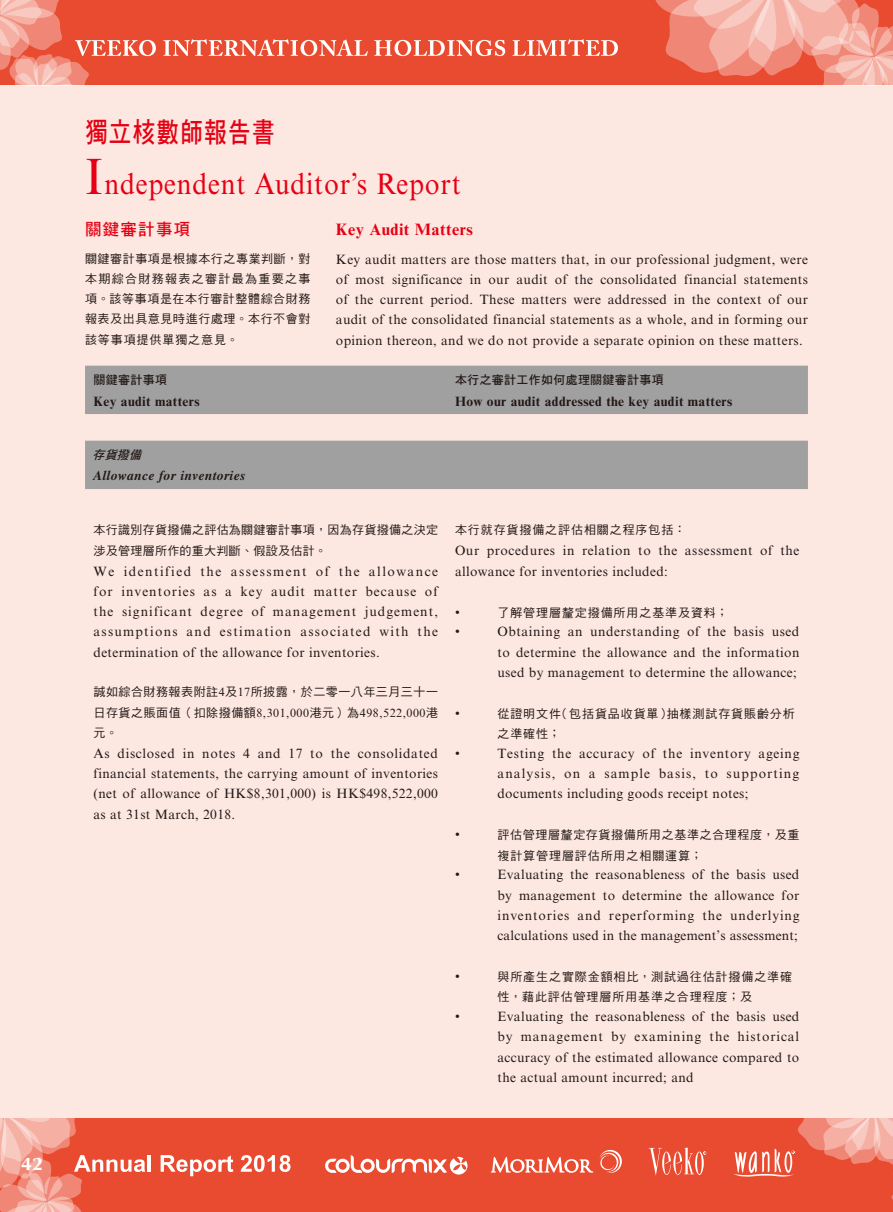
<style>
.page{position:relative;width:893px;height:1212px;background:#fff}
.page>*{position:absolute;margin:0;border:0;box-sizing:border-box;transform-origin:0 0}
.t1{font:29.7px "Times New Roman MT Std";letter-spacing:.03em;color:#e60013;scale:.91 1}
.t2{font:28.2px "DF Hei Std W7";letter-spacing:.06em;color:#e60013;scale:.8 1}
.t3{font:700 18px "Optima LT Std";color:#fff;scale:1.1 1}
.t4{font:700 16.5px "Times New Roman MT Std";letter-spacing:.025em;color:#e60013}
.t5{font:16.5px "DF Hei Std W7";letter-spacing:.075em;color:#e60013}
.t6{font:13.5px/20.2px "Times New Roman MT Std";letter-spacing:.025em;color:#231916;text-align:justify}
.t7{font:13.5px/20.2px "Times New Roman MT Std";letter-spacing:.045em;color:#231916}
.t8{font:700 13.5px "Times New Roman MT Std";letter-spacing:.025em;color:#231916}
.t9{font:italic 700 13.5px "Times LT Std";letter-spacing:.025em;color:#231916}
.t10{font:12px/20.2px "DF Hei Std W5";letter-spacing:.075em;color:#231916}
.t11{font:12px/20.2px "DF Hei Std W5";letter-spacing:.025em;color:#231916}
.t12{font:12px/20.2px "DF Hei Std W5";letter-spacing:.055em;color:#231916}
.t13{font:12px "Times New Roman MT Std";letter-spacing:.045em;color:#231916}
.t14{font:12px "DF Hei Std W5";letter-spacing:.045em;color:#231916}
.t15{font:12px "DF Hei Std W7";letter-spacing:.025em;color:#231916}
.t16{font:italic 12px "DF Hei Std W7";color:#231916}
.s1{font-size:51.15px}
.s2{font-family:"Times New Roman MT Std"}
.s3{font-family:"DF Hei Std W5"}
</style>
<div class="page">
<div style="left:0;top:0;width:892px;height:1212px;background:#fce7e1"></div>
<div style="left:0;top:0;width:892px;height:85px;background:#e94b31"></div>
<svg style="left:655px;top:0;width:237px;height:85px"></svg>
<div style="left:0;top:1118px;width:892px;height:94px;background:#e94b31"></div>
<svg style="left:734px;top:1118px;width:158px;height:59px"></svg>
<svg style="left:599px;top:1149px;width:23px;height:24px"></svg>
<svg style="left:491px;top:1157px;width:102px;height:16px"></svg>
<svg style="left:325px;top:1155px;width:142px;height:19px"></svg>
<svg style="left:649px;top:1147px;width:57px;height:29px"></svg>
<svg style="left:0;top:1118px;width:145px;height:94px"></svg>
<hr style="left:148px;top:1155px;width:3px;height:17px;background:#fff">
<svg style="left:161px;top:1155px;width:72px;height:21px"></svg>
<svg style="left:241px;top:1155px;width:50px;height:17px"></svg>
<svg style="left:0;top:0;width:156px;height:85px"></svg>
<svg style="left:163px;top:39px;width:205px;height:17px"></svg>
<svg style="left:374px;top:40px;width:131px;height:16px"></svg>
<svg style="left:513px;top:39px;width:105px;height:17px"></svg>
<svg style="left:85px;top:366px;width:723px;height:123px;fill:#a0a0a1"></svg>
<h3 class="t3" style="left:21px;top:1153px;width:22px">42</h3>
<h2 class="t2" style="left:85px;top:116px;width:238px">獨立核數師報告書</h2>
<h1 class="t1" style="left:85px;top:167px;width:414px"><span class="s1">I</span>ndependent Auditor’s Report</h1>
<p class="t5" style="left:85px;top:220px;width:107px">關鍵審計事項</p>
<p class="t10" style="left:85px;top:248px;width:227px;text-align:justify">關鍵審計事項是根據本行之專業判斷，對本期綜合財務報表之審計最為重要之事項。該等事項是在本行審計整體綜合財務報表及出具意見時進行處理。本行不會對該等事項提供單獨之意見。</p>
<p class="t15" style="left:94px;top:373px;width:75px">關鍵審計事項</p>
<p class="t8" style="left:94px;top:393px;width:108px">Key audit matters</p>
<p class="t16" style="left:92px;top:448px;width:54px">存貨撥備</p>
<p class="t9" style="left:94px;top:468px;width:154px">Allowance for inventories</p>
<p class="t4" style="left:336px;top:219px;width:138px">Key Audit Matters</p>
<p class="t6" style="left:336px;top:249px;width:474px">Key audit matters are those matters that, in our professional judgment, were of most significance in our audit of the consolidated financial statements of the current period. These matters were addressed in the context of our audit of the consolidated financial statements as a whole, and in forming our opinion thereon, and we do not provide a separate opinion on these matters.</p>
<p class="t15" style="left:455px;top:373px;width:210px">本行之審計工作如何處理關鍵審計事項</p>
<p class="t8" style="left:455px;top:393px;width:279px">How our audit addressed the key audit matters</p>
<p class="t11" style="left:94px;top:520px;width:346px">本行識別存貨撥備之評估為關鍵審計事項，因為存貨撥備之決定涉及管理層所作的重大判斷、假設及估計。</p>
<p class="t6" style="left:94px;top:561px;width:346px">We identified the assessment of the allowance for inventories as a key audit matter because of the significant degree of management judgement, assumptions and estimation associated with the determination of the allowance for inventories.</p>
<p class="t14" style="left:94px;top:685px;width:346px">誠如綜合財務報表附註<span class="s2">4</span>及<span class="s2">17</span>所披露，於二零一八年三月三十一</p>
<p class="t13" style="left:94px;top:705px;width:346px"><span class="s3">日存貨之賬面值（扣除撥備額</span>8,301,000<span class="s3">港元）為</span>498,522,000<span class="s3">港</span></p>
<p class="t10" style="left:94px;top:722px;width:26px">元。</p>
<p class="t6" style="left:94px;top:743px;width:346px">As disclosed in notes 4 and 17 to the consolidated financial statements, the carrying amount of inventories (net of allowance of HK$8,301,000) is HK$498,522,000 as at 31st March, 2018.</p>
<p class="t10" style="left:455px;top:520px;width:232px">本行就存貨撥備之評估相關之程序包括：</p>
<p class="t7" style="left:455px;top:541px;width:346px">Our procedures in relation to the assessment of the allowance for inventories included:</p>
<p class="t6" style="left:455px;top:602px;width:6px">•</p>
<p class="t10" style="left:497px;top:602px;width:232px">了解管理層釐定撥備所用之基準及資料；</p>
<p class="t6" style="left:455px;top:622px;width:6px">•</p>
<p class="t6" style="left:497px;top:622px;width:303px">Obtaining an understanding of the basis used to determine the allowance and the information used by management to determine the allowance;</p>
<p class="t6" style="left:455px;top:703px;width:6px">•</p>
<p class="t10" style="left:497px;top:703px;width:299px">從證明文件（包括貨品收貨單）抽樣測試存貨賬齡分析之準確性；</p>
<p class="t6" style="left:455px;top:743px;width:6px">•</p>
<p class="t6" style="left:497px;top:743px;width:303px">Testing the accuracy of the inventory ageing analysis, on a sample basis, to supporting documents including goods receipt notes;</p>
<p class="t6" style="left:455px;top:825px;width:6px">•</p>
<p class="t12" style="left:497px;top:825px;width:303px">評估管理層釐定存貨撥備所用之基準之合理程度，及重複計算管理層評估所用之相關運算；</p>
<p class="t6" style="left:455px;top:865px;width:6px">•</p>
<p class="t6" style="left:497px;top:865px;width:304px">Evaluating the reasonableness of the basis used by management to determine the allowance for inventories and reperforming the underlying calculations used in the management’s assessment;</p>
<p class="t6" style="left:455px;top:966px;width:6px">•</p>
<p class="t10" style="left:497px;top:966px;width:296px">與所產生之實際金額相比，測試過往估計撥備之準確性，藉此評估管理層所用基準之合理程度；及</p>
<p class="t6" style="left:455px;top:1006px;width:6px">•</p>
<p class="t6" style="left:497px;top:1006px;width:303px">Evaluating the reasonableness of the basis used by management by examining the historical accuracy of the estimated allowance compared to the actual amount incurred; and</p>
</div>
